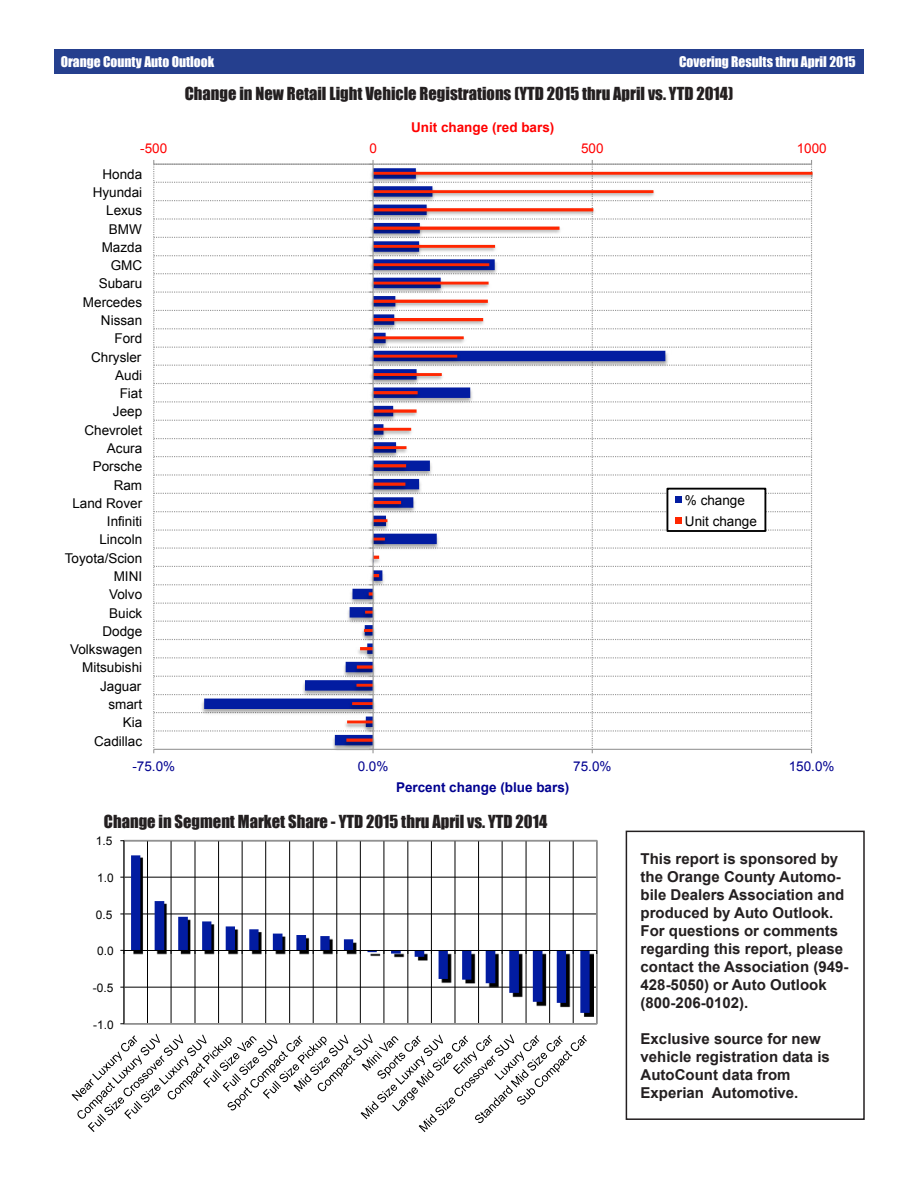
<style>
.page{position:relative;width:918px;height:1188px;background:#fff}
.page>*{position:absolute;margin:0;border:0;box-sizing:border-box;transform-origin:0 0}
.t1{font:16.5px "Impact";color:#231f20}
.t2{font:700 15px/18px "Arial";color:#231f20}
.t3{font:13.5px/21.1px "Arial";color:#000}
.t4{font:13.5px "Impact";color:#fff}
.t5{font:700 13.5px "Arial";color:#000090}
.t6{font:13.5px "Arial";color:#000090}
.t7{font:700 13.5px "Arial";color:#f00}
.t8{font:13.5px "Arial";color:#f00}
.t9{font:11.85px "Arial";color:#000}
</style>
<div class="page">
<svg style="left:153px;top:160px;width:659px;height:593px"></svg>
<div style="left:667px;top:489px;width:98px;height:42px;background:#fff"></div>
<div style="left:666px;top:488px;width:100px;height:44px;border:2px solid #000"></div>
<div style="left:676px;top:496px;width:6px;height:7px;background:#021ca1"></div>
<div style="left:676px;top:517px;width:6px;height:7px;background:#ff2600"></div>
<hr style="left:124px;top:987px;width:473px;height:1px;background:#000">
<hr style="left:124px;top:914px;width:473px;height:1px;background:#000">
<hr style="left:124px;top:877px;width:473px;height:1px;background:#000">
<hr style="left:147px;top:841px;width:1px;height:183px;background:#000">
<hr style="left:171px;top:841px;width:1px;height:183px;background:#000">
<hr style="left:195px;top:841px;width:1px;height:183px;background:#000">
<hr style="left:218px;top:841px;width:1px;height:183px;background:#000">
<hr style="left:242px;top:841px;width:1px;height:183px;background:#000">
<hr style="left:265px;top:841px;width:1px;height:183px;background:#000">
<hr style="left:289px;top:841px;width:1px;height:183px;background:#000">
<hr style="left:313px;top:841px;width:1px;height:183px;background:#000">
<hr style="left:337px;top:841px;width:1px;height:183px;background:#000">
<hr style="left:360px;top:841px;width:1px;height:183px;background:#000">
<hr style="left:384px;top:841px;width:1px;height:183px;background:#000">
<hr style="left:408px;top:841px;width:1px;height:183px;background:#000">
<hr style="left:431px;top:841px;width:1px;height:183px;background:#000">
<hr style="left:455px;top:841px;width:1px;height:183px;background:#000">
<hr style="left:478px;top:841px;width:1px;height:183px;background:#000">
<hr style="left:502px;top:841px;width:1px;height:183px;background:#000">
<hr style="left:526px;top:841px;width:1px;height:183px;background:#000">
<hr style="left:549px;top:841px;width:1px;height:183px;background:#000">
<hr style="left:573px;top:841px;width:1px;height:183px;background:#000">
<div style="left:123px;top:840px;width:475px;height:185px;border:1px solid #929292"></div>
<img style="left:170px;top:876px;width:423px;height:140px">
<svg style="left:131px;top:855px;width:459px;height:158px"></svg>
<hr style="left:124px;top:841px;width:1px;height:183px;background:#000">
<hr style="left:124px;top:950px;width:473px;height:1px;background:#000">
<svg style="left:72px;top:1034px;width:515px;height:98px"></svg>
<div style="left:54px;top:50px;width:809px;height:24px;background:#253f8e"></div>
<div style="left:626px;top:831px;width:239px;height:289px;border:2px solid #231f20"></div>
<p class="t4" style="left:61px;top:51px;width:155px">Orange County Auto Outlook</p>
<p class="t4" style="left:679px;top:51px;width:178px">Covering Results thru April 2015</p>
<p class="t1" style="left:185px;top:81px;width:550px">Change in New Retail Light Vehicle Registrations (YTD 2015 thru April vs. YTD 2014)</p>
<p class="t7" style="left:411px;top:118px;width:145px">Unit change (red bars)</p>
<p class="t8" style="left:140px;top:140px;width:29px">-500</p>
<p class="t8" style="left:369px;top:140px;width:9px">0</p>
<p class="t8" style="left:581px;top:140px;width:24px">500</p>
<p class="t8" style="left:797px;top:140px;width:32px">1000</p>
<p class="t3" style="left:102px;top:164px;width:41px">Honda</p>
<p class="t3" style="left:93px;top:182px;width:51px">Hyundai</p>
<p class="t3" style="left:106px;top:200px;width:38px">Lexus</p>
<p class="t3" style="left:109px;top:218px;width:34px">BMW</p>
<p class="t3" style="left:102px;top:237px;width:42px">Mazda</p>
<p class="t3" style="left:111px;top:255px;width:33px">GMC</p>
<p class="t3" style="left:99px;top:273px;width:45px">Subaru</p>
<p class="t3" style="left:83px;top:292px;width:61px">Mercedes</p>
<p class="t3" style="left:101px;top:310px;width:43px">Nissan</p>
<p class="t3" style="left:114px;top:328px;width:29px">Ford</p>
<p class="t3" style="left:91px;top:346px;width:52px">Chrysler</p>
<p class="t3" style="left:115px;top:365px;width:29px">Audi</p>
<p class="t3" style="left:120px;top:383px;width:24px">Fiat</p>
<p class="t3" style="left:113px;top:401px;width:31px">Jeep</p>
<p class="t3" style="left:84px;top:420px;width:59px">Chevrolet</p>
<p class="t3" style="left:107px;top:438px;width:37px">Acura</p>
<p class="t3" style="left:93px;top:456px;width:51px">Porsche</p>
<p class="t3" style="left:114px;top:474px;width:30px">Ram</p>
<p class="t3" style="left:72px;top:493px;width:71px">Land Rover</p>
<p class="t3" style="left:107px;top:511px;width:37px">Infiniti</p>
<p class="t3" style="left:99px;top:529px;width:44px">Lincoln</p>
<p class="t3" style="left:65px;top:548px;width:79px">Toyota/Scion</p>
<p class="t3" style="left:114px;top:566px;width:30px">MINI</p>
<p class="t3" style="left:109px;top:584px;width:35px">Volvo</p>
<p class="t3" style="left:109px;top:602px;width:35px">Buick</p>
<p class="t3" style="left:102px;top:621px;width:41px">Dodge</p>
<p class="t3" style="left:70px;top:639px;width:74px">Volkswagen</p>
<p class="t3" style="left:82px;top:657px;width:62px">Mitsubishi</p>
<p class="t3" style="left:100px;top:676px;width:43px">Jaguar</p>
<p class="t3" style="left:108px;top:694px;width:35px">smart</p>
<p class="t3" style="left:123px;top:712px;width:21px">Kia</p>
<p class="t3" style="left:94px;top:730px;width:50px">Cadillac</p>
<p class="t3" style="left:685px;top:490px;width:74px">% change<br>Unit change</p>
<p class="t6" style="left:132px;top:757px;width:44px">-75.0%</p>
<p class="t6" style="left:358px;top:757px;width:32px">0.0%</p>
<p class="t6" style="left:573px;top:757px;width:40px">75.0%</p>
<p class="t6" style="left:789px;top:757px;width:47px">150.0%</p>
<p class="t5" style="left:396px;top:779px;width:175px">Percent change (blue bars)</p>
<p class="t1" style="left:104px;top:809px;width:445px">Change in Segment Market Share - YTD 2015 thru April vs. YTD 2014</p>
<p class="t9" style="left:96px;top:833px;width:18px">1.5</p>
<p class="t9" style="left:97px;top:870px;width:18px">1.0</p>
<p class="t9" style="left:96px;top:907px;width:18px">0.5</p>
<p class="t9" style="left:97px;top:943px;width:18px">0.0</p>
<p class="t9" style="left:93px;top:980px;width:22px">-0.5</p>
<p class="t9" style="left:93px;top:1017px;width:22px">-1.0</p>
<p class="t2" style="left:641px;top:850px;width:209px">This report is sponsored by the Orange County Automo&shy;bile Dealers Association and produced by Auto Outlook.<br>For questions or comments regarding this report, please contact the Association (949-<br>428-5050) or Auto Outlook (800-206-0102).</p>
<p class="t2" style="left:641px;top:1030px;width:191px">Exclusive source for new vehicle registration data is<br>AutoCount data from<br>Experian Automotive.</p>
</div>
